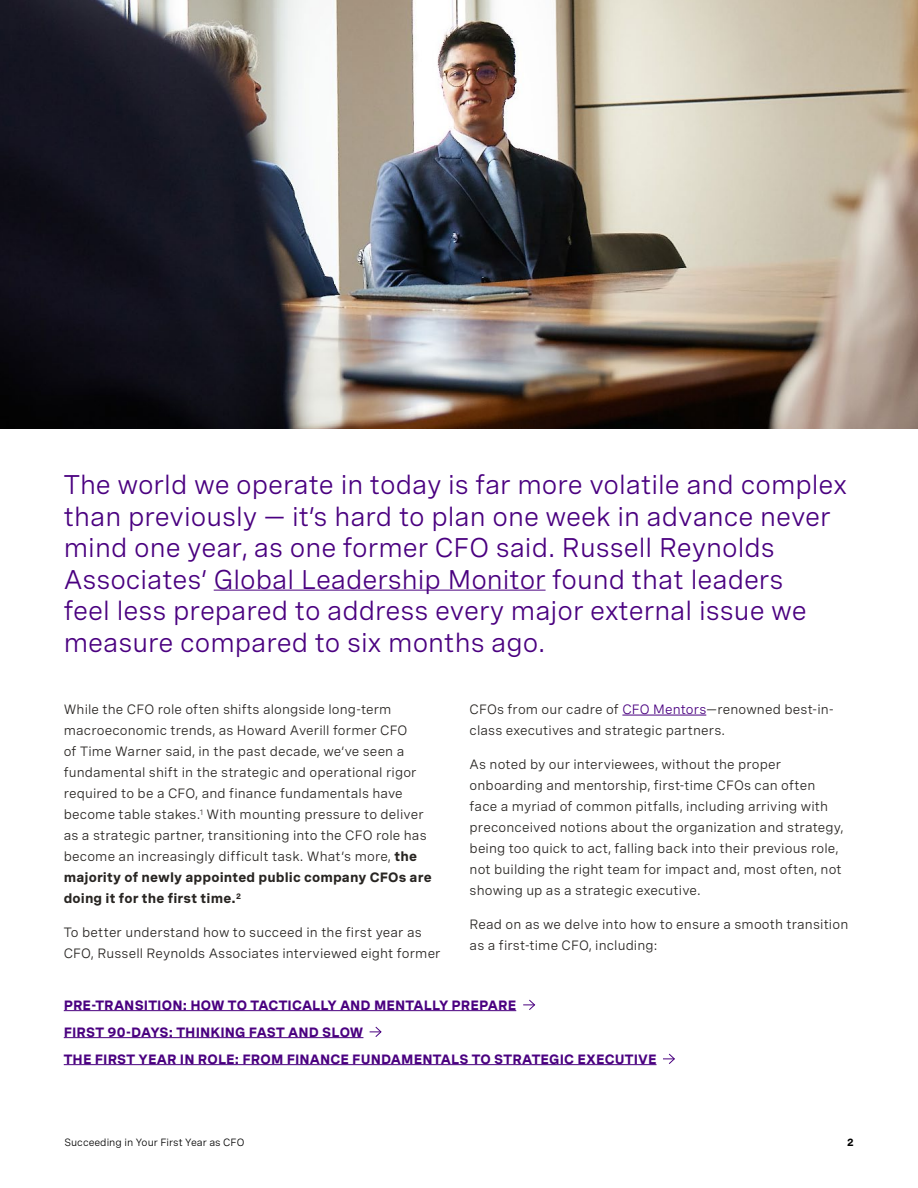
<style>
.page{position:relative;width:918px;height:1188px;background:#fff}
.page>*{position:absolute;margin:0;border:0;box-sizing:border-box;transform-origin:0 0}
.t1{font:27px/31.5px "Spezia";color:#4a0080}
.t2{font:13.5px/21px "Spezia";letter-spacing:.01em;color:#282522}
.t3{font:700 13.5px/27px "Spezia";letter-spacing:.01em;color:#4a0080}
.t4{font:10.5px "Spezia";color:#000}
.t5{font:700 10.5px "Spezia";color:#000}
.s1{font-weight:700}
.s2{color:#4a0080}
</style>
<div class="page">
<hr style="left:214px;top:590px;width:332px;height:1px;background:#4a0080">
<hr style="left:622px;top:715px;width:84px;height:1px;background:#4a0080">
<img style="left:0;top:0;width:918px;height:428px">
<hr style="left:64px;top:1010px;width:452px;height:1px;background:#4a0080">
<hr style="left:64px;top:1037px;width:299px;height:1px;background:#4a0080">
<hr style="left:64px;top:1064px;width:593px;height:1px;background:#4a0080">
<svg style="left:523px;top:999px;width:13px;height:11px"></svg>
<svg style="left:370px;top:1026px;width:12px;height:11px"></svg>
<svg style="left:663px;top:1053px;width:12px;height:11px"></svg>
<p class="t1" style="left:64px;top:467px;width:785px">The world we operate in today is far more volatile and complex than previously — it’s hard to plan one week in advance never mind one year, as one former CFO said. Russell Reynolds Associates’ Global Leadership Monitor found that leaders<br>feel less prepared to address every major external issue we measure compared to six months ago.</p>
<p class="t2" style="left:64px;top:698px;width:369px">While the CFO role often shifts alongside long-term macroeconomic trends, as Howard Averill former CFO<br>of Time Warner said, in the past decade, we’ve seen a fundamental shift in the strategic and operational rigor required to be a CFO, and finance fundamentals have become table stakes.<sup>1</sup> With mounting pressure to deliver as a strategic partner, transitioning into the CFO role has become an increasingly difficult task. What’s more, <span class="s1">the majority of newly appointed public company CFOs are doing it for the first time.</span><sup>2</sup></p>
<p class="t2" style="left:64px;top:921px;width:378px">To better understand how to succeed in the first year as<br>CFO, Russell Reynolds Associates interviewed eight former</p>
<p class="t2" style="left:470px;top:698px;width:366px">CFOs from our cadre of <span class="s2">CFO Mentors</span>—renowned best-in&shy;class executives and strategic partners.</p>
<p class="t2" style="left:470px;top:753px;width:375px">As noted by our interviewees, without the proper onboarding and mentorship, first-time CFOs can often face a myriad of common pitfalls, including arriving with preconceived notions about the organization and strategy, being too quick to act, falling back into their previous role, not building the right team for impact and, most often, not showing up as a strategic executive.</p>
<p class="t2" style="left:470px;top:913px;width:380px">Read on as we delve into how to ensure a smooth transition as a first-time CFO, including:</p>
<p class="t3" style="left:64px;top:991px;width:594px">PRE-TRANSITION: HOW TO TACTICALLY AND MENTALLY PREPARE<br>FIRST 90-DAYS: THINKING FAST AND SLOW<br>THE FIRST YEAR IN ROLE: FROM FINANCE FUNDAMENTALS TO STRATEGIC EXECUTIVE</p>
<p class="t4" style="left:64px;top:1135px;width:181px">Succeeding in Your First Year as CFO</p>
<p class="t5" style="left:847px;top:1134px;width:8px">2</p>
</div>
